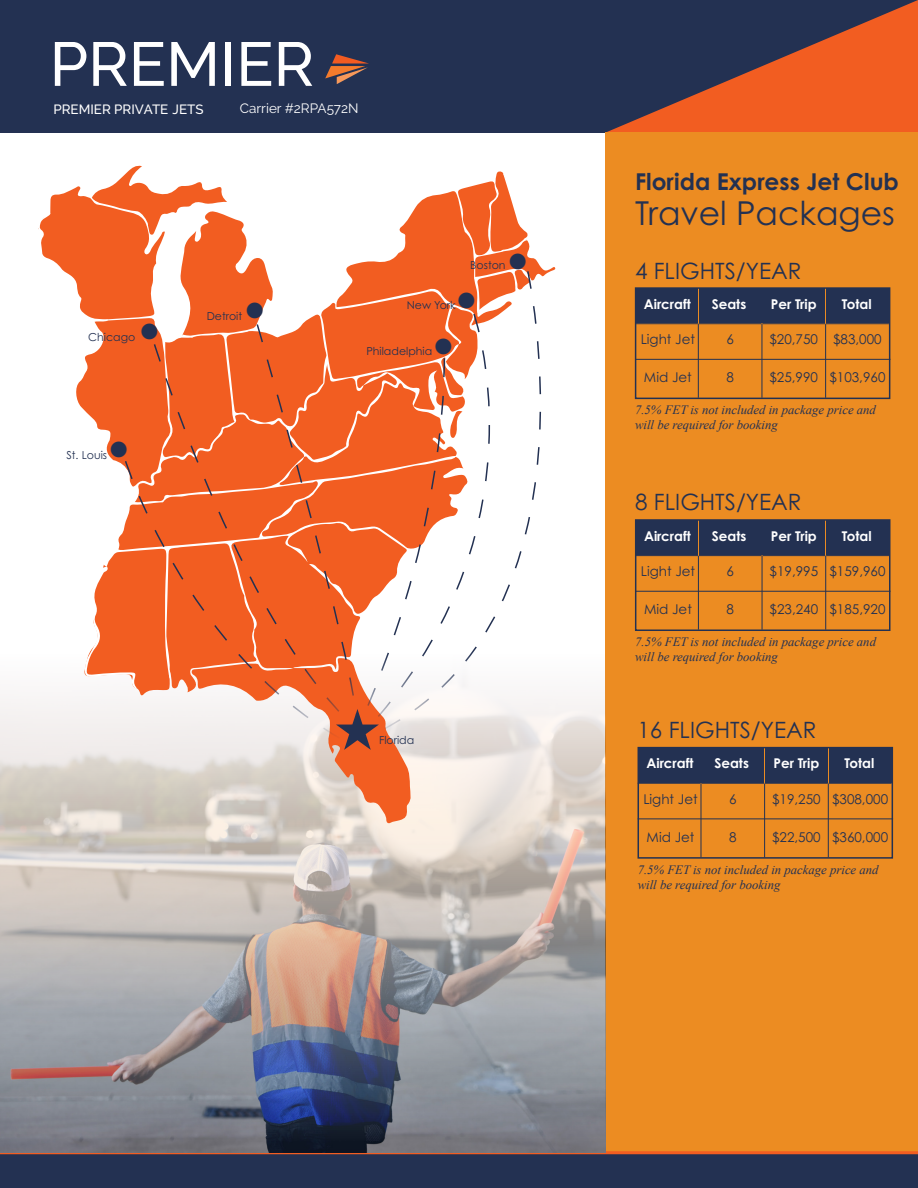
<style>
.page{position:relative;width:918px;height:1188px;background:#fff}
.page>*{position:absolute;margin:0;border:0;box-sizing:border-box;transform-origin:0 0}
.t1{font:500 61.8px "Raleway";color:#fff}
.big_thin_blue_title{font:33px "Century Gothic Pro";color:#233152}
.Smaller_orange_title{font:700 23.25px "Century Gothic Pro";color:#233152}
.thin_blue_subtitle{font:22.5px "Century Gothic Pro";color:#233152}
.t2{font:22.05px "Zapf Dingbats ITC";color:#233152}
.Table_text_light{font:13.5px "Century Gothic Pro";color:#233152}
.t3{font:700 13.5px "Century Gothic Pro";color:#fff}
.t4{font:13.5px "Raleway";color:#fff}
.t5{font:500 13.35px "Raleway";color:#fff}
.italic_extra_text{font:italic 12.75px/15.3px "Times New Roman";color:#233152}
.t6{font:10.95px "Century Gothic Pro";color:#233152}
</style>
<div class="page">
<div style="left:0;top:0;width:918px;height:132px;background:#233152"></div>
<svg style="left:607px;top:0;width:311px;height:132px"></svg>
<div style="left:606px;top:132px;width:312px;height:1054px;background:#ec8c22"></div>
<div style="left:0;top:1154px;width:918px;height:34px;background:#233152"></div>
<hr style="left:0;top:1151px;width:918px;height:3px;background:#f25d21">
<svg style="left:325px;top:54px;width:44px;height:30px"></svg>
<img style="left:0;top:655px;width:606px;height:498px">
<div style="left:636px;top:288px;width:62px;height:35px;background:#233152"></div>
<div style="left:699px;top:288px;width:63px;height:35px;background:#233152"></div>
<div style="left:762px;top:288px;width:63px;height:35px;background:#233152"></div>
<div style="left:826px;top:288px;width:63px;height:35px;background:#233152"></div>
<hr style="left:826px;top:323px;width:63px;height:1px;background:#233152">
<div style="left:636px;top:520px;width:62px;height:35px;background:#233152"></div>
<div style="left:635px;top:519px;width:256px;height:112px;border:2px solid #233152"></div>
<hr style="left:635px;top:555px;width:63px;height:1px;background:#233152">
<hr style="left:635px;top:591px;width:256px;height:1px;background:#233152">
<hr style="left:698px;top:556px;width:1px;height:74px;background:#233152">
<hr style="left:762px;top:556px;width:1px;height:74px;background:#233152">
<hr style="left:825px;top:556px;width:1px;height:74px;background:#233152">
<div style="left:699px;top:520px;width:63px;height:35px;background:#233152"></div>
<hr style="left:699px;top:555px;width:63px;height:1px;background:#233152">
<div style="left:762px;top:520px;width:63px;height:35px;background:#233152"></div>
<hr style="left:762px;top:555px;width:63px;height:1px;background:#233152">
<div style="left:826px;top:520px;width:63px;height:35px;background:#233152"></div>
<hr style="left:826px;top:555px;width:63px;height:1px;background:#233152">
<div style="left:638px;top:748px;width:63px;height:35px;background:#233152"></div>
<div style="left:638px;top:747px;width:255px;height:112px;border:2px solid #233152"></div>
<hr style="left:638px;top:783px;width:63px;height:1px;background:#233152">
<hr style="left:638px;top:819px;width:255px;height:1px;background:#233152">
<hr style="left:701px;top:784px;width:1px;height:73px;background:#233152">
<hr style="left:764px;top:784px;width:1px;height:73px;background:#233152">
<hr style="left:828px;top:784px;width:1px;height:73px;background:#233152">
<div style="left:701px;top:748px;width:63px;height:35px;background:#233152"></div>
<hr style="left:701px;top:783px;width:63px;height:1px;background:#233152">
<div style="left:765px;top:748px;width:63px;height:35px;background:#233152"></div>
<hr style="left:765px;top:783px;width:63px;height:1px;background:#233152">
<div style="left:829px;top:748px;width:63px;height:35px;background:#233152"></div>
<hr style="left:829px;top:783px;width:63px;height:1px;background:#233152">
<div style="left:635px;top:287px;width:255px;height:112px;border:2px solid #233152"></div>
<hr style="left:635px;top:323px;width:63px;height:1px;background:#233152">
<hr style="left:635px;top:359px;width:255px;height:1px;background:#233152">
<hr style="left:698px;top:324px;width:1px;height:74px;background:#233152">
<hr style="left:762px;top:324px;width:1px;height:74px;background:#233152">
<hr style="left:825px;top:324px;width:1px;height:74px;background:#233152">
<hr style="left:699px;top:323px;width:63px;height:1px;background:#233152">
<hr style="left:762px;top:323px;width:63px;height:1px;background:#233152">
<svg style="left:36px;top:165px;width:520px;height:659px"></svg>
<h1 class="t1" style="left:50px;top:28px;width:266px">PREMIER</h1>
<p class="t5" style="left:54px;top:101px;width:152px">PREMIER PRIVATE JETS</p>
<p class="t4" style="left:240px;top:101px;width:120px">Carrier #2RPA572N</p>
<p class="t2" style="left:141px;top:322px;width:19px">●</p>
<p class="t6" style="left:88px;top:330px;width:49px">Chicago</p>
<p class="t2" style="left:110px;top:439px;width:19px">●</p>
<p class="t6" style="left:66px;top:448px;width:42px">St. Louis</p>
<p class="t2" style="left:246px;top:301px;width:19px">●</p>
<p class="t6" style="left:207px;top:309px;width:37px">Detroit</p>
<p class="t6" style="left:470px;top:258px;width:37px">Boston</p>
<p class="t2" style="left:509px;top:251px;width:19px">●</p>
<p class="t2" style="left:458px;top:290px;width:19px">●</p>
<p class="t6" style="left:407px;top:299px;width:51px">New York</p>
<p class="t6" style="left:366px;top:345px;width:67px">Philadelphia</p>
<p class="t2" style="left:435px;top:336px;width:19px">●</p>
<p class="t6" style="left:379px;top:734px;width:37px">Florida</p>
<p class="Smaller_orange_title" style="left:635px;top:167px;width:265px">Florida Express Jet Club</p>
<p class="big_thin_blue_title" style="left:635px;top:193px;width:262px">Travel Packages</p>
<p class="thin_blue_subtitle" style="left:635px;top:257px;width:168px">4 FLIGHTS/YEAR</p>
<p class="t3" style="left:644px;top:295px;width:48px">Aircraft</p>
<p class="t3" style="left:712px;top:295px;width:36px">Seats</p>
<p class="t3" style="left:771px;top:295px;width:47px">Per Trip</p>
<p class="t3" style="left:842px;top:295px;width:31px">Total</p>
<p class="Table_text_light" style="left:641px;top:331px;width:56px">Light Jet</p>
<p class="Table_text_light" style="left:726px;top:331px;width:9px">6</p>
<p class="Table_text_light" style="left:769px;top:331px;width:50px">$20,750</p>
<p class="Table_text_light" style="left:833px;top:331px;width:50px">$83,000</p>
<p class="Table_text_light" style="left:644px;top:369px;width:49px">Mid Jet</p>
<p class="Table_text_light" style="left:726px;top:369px;width:9px">8</p>
<p class="Table_text_light" style="left:769px;top:369px;width:50px">$25,990</p>
<p class="Table_text_light" style="left:829px;top:369px;width:58px">$103,960</p>
<p class="italic_extra_text" style="left:635px;top:402px;width:242px">7.5% FET is not included in package price and will be required for booking</p>
<p class="thin_blue_subtitle" style="left:635px;top:488px;width:168px">8 FLIGHTS/YEAR</p>
<p class="t3" style="left:644px;top:527px;width:48px">Aircraft</p>
<p class="t3" style="left:712px;top:527px;width:36px">Seats</p>
<p class="t3" style="left:771px;top:527px;width:47px">Per Trip</p>
<p class="t3" style="left:842px;top:527px;width:31px">Total</p>
<p class="Table_text_light" style="left:641px;top:563px;width:56px">Light Jet</p>
<p class="Table_text_light" style="left:727px;top:563px;width:9px">6</p>
<p class="Table_text_light" style="left:770px;top:563px;width:50px">$19,995</p>
<p class="Table_text_light" style="left:829px;top:563px;width:58px">$159,960</p>
<p class="Table_text_light" style="left:644px;top:601px;width:49px">Mid Jet</p>
<p class="Table_text_light" style="left:727px;top:601px;width:9px">8</p>
<p class="Table_text_light" style="left:770px;top:601px;width:50px">$23,240</p>
<p class="Table_text_light" style="left:829px;top:601px;width:58px">$185,920</p>
<p class="italic_extra_text" style="left:635px;top:634px;width:242px">7.5% FET is not included in package price and will be required for booking</p>
<p class="thin_blue_subtitle" style="left:638px;top:716px;width:180px">16 FLIGHTS/YEAR</p>
<p class="t3" style="left:647px;top:755px;width:48px">Aircraft</p>
<p class="t3" style="left:714px;top:755px;width:36px">Seats</p>
<p class="t3" style="left:774px;top:755px;width:47px">Per Trip</p>
<p class="t3" style="left:845px;top:755px;width:31px">Total</p>
<p class="Table_text_light" style="left:643px;top:791px;width:56px">Light Jet</p>
<p class="Table_text_light" style="left:729px;top:791px;width:9px">6</p>
<p class="Table_text_light" style="left:772px;top:791px;width:50px">$19,250</p>
<p class="Table_text_light" style="left:832px;top:791px;width:58px">$308,000</p>
<p class="Table_text_light" style="left:647px;top:829px;width:49px">Mid Jet</p>
<p class="Table_text_light" style="left:729px;top:829px;width:9px">8</p>
<p class="Table_text_light" style="left:772px;top:829px;width:50px">$22,500</p>
<p class="Table_text_light" style="left:832px;top:829px;width:58px">$360,000</p>
<p class="italic_extra_text" style="left:638px;top:861px;width:242px">7.5% FET is not included in package price and will be required for booking</p>
</div>
